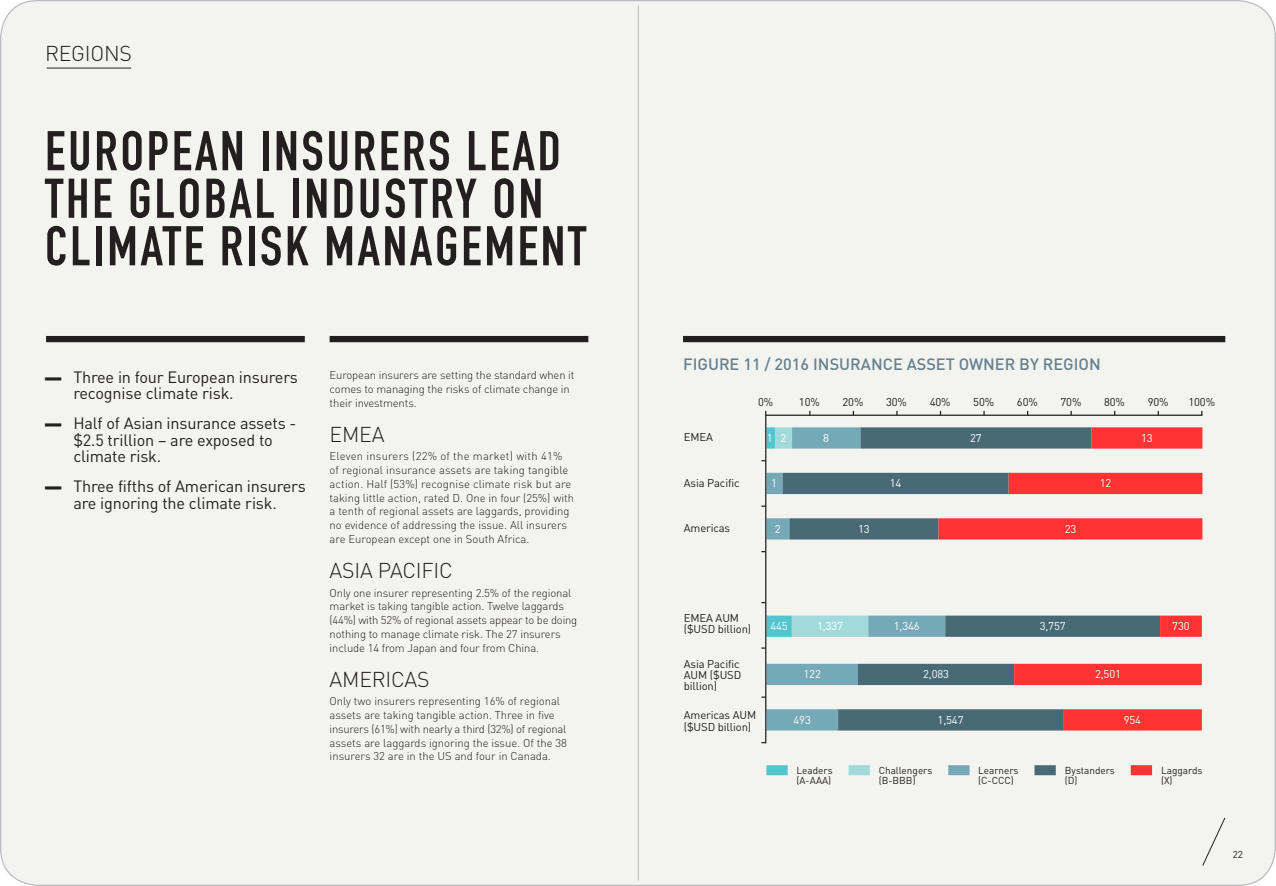
<style>
.page{position:relative;width:1276px;height:886px;background:#fff}
.page>*{position:absolute;margin:0;border:0;box-sizing:border-box;transform-origin:0 0}
.t1{font:55px/47.5px "DIN Engschrift";letter-spacing:.05em;color:#231f20}
.t2{font:300 21.25px "DIN";letter-spacing:-.01em;color:#231f20}
.t3{font:16.25px/16.2px "DIN";letter-spacing:-.01em;color:#231f20}
.t4{font:500 16.25px "DIN";color:#65818e}
.t5{font:300 11.25px/13.8px "DIN";letter-spacing:-.01em;color:#231f20}
.t6{font:11.25px/11.2px "DIN";letter-spacing:-.01em;color:#231f20}
.t7{font:11.25px "DIN";letter-spacing:-.01em;color:#fff}
.t8{font:10px/10px "DIN";color:#231f20}
.s1{font-family:"Arial"}
</style>
<div class="page">
<div style="left:0;top:0;width:1276px;height:886px;background:#f3f3f0;border:1px solid #bcbdc0;border-radius:37px"></div>
<hr style="left:638px;top:5px;width:1px;height:876px;background:#bcbdc0">
<hr style="left:47px;top:68px;width:84px;height:1px;background:#231f20">
<div style="left:46px;top:336px;width:259px;height:6px;background:#231f20"></div>
<div style="left:330px;top:336px;width:258px;height:6px;background:#231f20"></div>
<svg style="left:1202px;top:817px;width:23px;height:49px"></svg>
<div style="left:683px;top:336px;width:542px;height:6px;background:#231f20"></div>
<div style="left:766px;top:427px;width:9px;height:22px;background:#54c5cf"></div>
<div style="left:766px;top:473px;width:16px;height:21px;background:#76a9b7"></div>
<div style="left:782px;top:473px;width:226px;height:21px;background:#486a76"></div>
<div style="left:1008px;top:473px;width:194px;height:21px;background:#f33"></div>
<div style="left:766px;top:518px;width:23px;height:21px;background:#76a9b7"></div>
<div style="left:789px;top:518px;width:149px;height:21px;background:#486a76"></div>
<div style="left:938px;top:518px;width:264px;height:21px;background:#f33"></div>
<div style="left:766px;top:615px;width:26px;height:22px;background:#54c5cf"></div>
<div style="left:792px;top:615px;width:76px;height:22px;background:#a2dadb"></div>
<div style="left:868px;top:615px;width:77px;height:22px;background:#76a9b7"></div>
<div style="left:945px;top:615px;width:215px;height:22px;background:#486a76"></div>
<div style="left:1160px;top:615px;width:41px;height:22px;background:#f33"></div>
<div style="left:766px;top:664px;width:92px;height:21px;background:#76a9b7"></div>
<div style="left:858px;top:664px;width:156px;height:21px;background:#486a76"></div>
<div style="left:1014px;top:664px;width:187px;height:21px;background:#f33"></div>
<div style="left:766px;top:709px;width:72px;height:21px;background:#76a9b7"></div>
<div style="left:838px;top:709px;width:225px;height:21px;background:#486a76"></div>
<div style="left:1063px;top:709px;width:138px;height:21px;background:#f33"></div>
<div style="left:775px;top:427px;width:17px;height:22px;background:#a2dadb"></div>
<div style="left:792px;top:427px;width:68px;height:22px;background:#76a9b7"></div>
<div style="left:860px;top:427px;width:231px;height:22px;background:#486a76"></div>
<div style="left:1091px;top:427px;width:111px;height:22px;background:#f33"></div>
<hr style="left:765px;top:411px;width:1px;height:332px;background:#231f20">
<hr style="left:766px;top:415px;width:436px;height:1px;background:#231f20">
<div style="left:766px;top:765px;width:21px;height:10px;background:#54c5cf"></div>
<div style="left:848px;top:765px;width:22px;height:10px;background:#a2dadb"></div>
<div style="left:948px;top:765px;width:21px;height:10px;background:#76a9b7"></div>
<div style="left:1034px;top:765px;width:21px;height:10px;background:#486a76"></div>
<div style="left:1130px;top:765px;width:22px;height:10px;background:#f33"></div>
<p class="t2" style="left:45px;top:41px;width:89px">REGIONS</p>
<p class="t1" style="left:45px;top:127px;width:543px">EUROPEAN INSURERS LEAD<br>THE GLOBAL INDUSTRY ON<br>CLIMATE RISK MANAGEMENT</p>
<p class="t3" style="left:73px;top:368px;width:226px;text-indent:-28px"><span class="s1">▬</span> Three in four European insurers recognise climate risk.</p>
<p class="t3" style="left:73px;top:415px;width:224px;text-indent:-28px"><span class="s1">▬</span> Half of Asian insurance assets - $2.5 trillion – are exposed to climate risk.</p>
<p class="t3" style="left:45px;top:478px;width:262px;text-align:center"><span class="s1">▬</span> Three fifths of American insurers are ignoring the climate risk.</p>
<p class="t5" style="left:330px;top:368px;width:246px">European insurers are setting the standard when it comes to managing the risks of climate change in their investments.</p>
<p class="t2" style="left:330px;top:421px;width:56px">EMEA</p>
<p class="t5" style="left:329px;top:449px;width:246px">Eleven insurers (22% of the market) with 41% of regional insurance assets are taking tangible action. Half (53%) recognise climate risk but are taking little action, rated D. One in four (25%) with a tenth of regional assets are laggards, providing no evidence of addressing the issue. All insurers are European except one in South Africa.</p>
<p class="t2" style="left:330px;top:557px;width:125px">ASIA PACIFIC</p>
<p class="t5" style="left:330px;top:585px;width:249px">Only one insurer representing 2.5% of the regional market is taking tangible action. Twelve laggards (44%) with 52% of regional assets appear to be doing nothing to manage climate risk. The 27 insurers include 14 from Japan and four from China.</p>
<p class="t2" style="left:330px;top:666px;width:101px">AMERICAS</p>
<p class="t5" style="left:330px;top:694px;width:239px">Only two insurers representing 16% of regional assets are taking tangible action. Three in five insurers (61%) with nearly a third (32%) of regional assets are laggards ignoring the issue. Of the 38 insurers 32 are in the US and four in Canada.</p>
<p class="t4" style="left:683px;top:354px;width:419px">FIGURE 11 / 2016 INSURANCE ASSET OWNER BY REGION</p>
<p class="t6" style="left:684px;top:431px;width:31px">EMEA</p>
<p class="t6" style="left:684px;top:477px;width:57px">Asia Pacific</p>
<p class="t6" style="left:684px;top:522px;width:48px">Americas</p>
<p class="t6" style="left:758px;top:396px;width:17px">0%</p>
<p class="t6" style="left:799px;top:396px;width:22px">10%</p>
<p class="t6" style="left:842px;top:396px;width:22px">20%</p>
<p class="t6" style="left:886px;top:396px;width:22px">30%</p>
<p class="t6" style="left:929px;top:396px;width:22px">40%</p>
<p class="t6" style="left:973px;top:396px;width:22px">50%</p>
<p class="t6" style="left:1017px;top:396px;width:22px">60%</p>
<p class="t6" style="left:1060px;top:396px;width:22px">70%</p>
<p class="t6" style="left:1104px;top:396px;width:22px">80%</p>
<p class="t6" style="left:1147px;top:396px;width:22px">90%</p>
<p class="t6" style="left:1188px;top:396px;width:28px">100%</p>
<p class="t7" style="left:767px;top:431px;width:7px">1</p>
<p class="t7" style="left:780px;top:431px;width:7px">2</p>
<p class="t7" style="left:771px;top:476px;width:7px">1</p>
<p class="t7" style="left:775px;top:522px;width:7px">2</p>
<p class="t7" style="left:823px;top:431px;width:7px">8</p>
<p class="t7" style="left:970px;top:431px;width:13px">27</p>
<p class="t7" style="left:1141px;top:431px;width:13px">13</p>
<p class="t7" style="left:890px;top:476px;width:13px">14</p>
<p class="t7" style="left:1099px;top:476px;width:13px">12</p>
<p class="t7" style="left:858px;top:522px;width:13px">13</p>
<p class="t7" style="left:1064px;top:522px;width:13px">23</p>
<p class="t6" style="left:684px;top:612px;width:69px">EMEA AUM ($USD billion)</p>
<p class="t6" style="left:684px;top:658px;width:59px">Asia Pacific<br>AUM ($USD billion)</p>
<p class="t6" style="left:684px;top:709px;width:74px">Americas AUM ($USD billion)</p>
<p class="t7" style="left:770px;top:619px;width:19px">445</p>
<p class="t7" style="left:817px;top:619px;width:28px">1,337</p>
<p class="t7" style="left:893px;top:619px;width:28px">1,346</p>
<p class="t7" style="left:803px;top:667px;width:19px">122</p>
<p class="t7" style="left:923px;top:667px;width:28px">2,083</p>
<p class="t7" style="left:1039px;top:619px;width:28px">3,757</p>
<p class="t7" style="left:1172px;top:619px;width:19px">730</p>
<p class="t7" style="left:1095px;top:667px;width:28px">2,501</p>
<p class="t7" style="left:793px;top:713px;width:19px">493</p>
<p class="t7" style="left:937px;top:713px;width:28px">1,547</p>
<p class="t7" style="left:1123px;top:713px;width:19px">954</p>
<p class="t8" style="left:796px;top:765px;width:38px">Leaders (A-AAA)</p>
<p class="t8" style="left:878px;top:765px;width:55px">Challengers (B-BBB)</p>
<p class="t8" style="left:978px;top:765px;width:42px">Learners (C-CCC)</p>
<p class="t8" style="left:1065px;top:765px;width:51px">Bystanders (D)</p>
<p class="t8" style="left:1161px;top:765px;width:43px">Laggards (X)</p>
<p class="t8" style="left:1232px;top:849px;width:12px">22</p>
</div>
